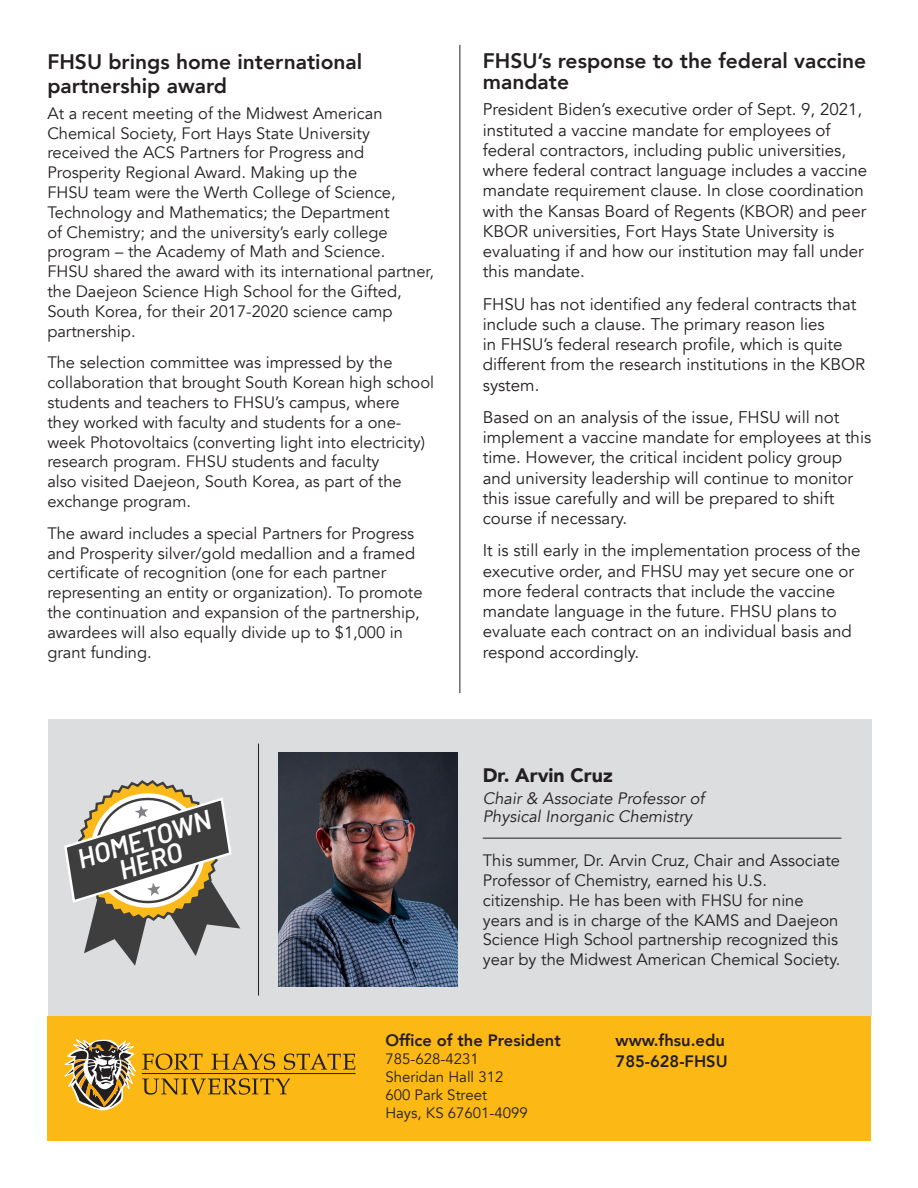
<style>
.page{position:relative;width:918px;height:1188px;background:#fff}
.page>*{position:absolute;margin:0;border:0;box-sizing:border-box;transform-origin:0 0}
.t1{font:italic 600 27.15px/22.4px "Barlow";color:#fff;text-align:center}
.t2{font:800 21px/21px "Avenir";color:#231f20}
.t3{font:900 19.5px "Avenir";color:#231f20}
.t4{font:16.8px/20.2px "Avenir";color:#231f20}
.t5{font:16.5px/19.8px "Avenir";color:#231f20}
.t6{font:italic 16.5px "Avenir";color:#231f20}
.t7{font:800 16.5px "Avenir";color:#231f20}
.t8{font:15px "Avenir";color:#231f20}
</style>
<div class="page">
<div style="left:48px;top:720px;width:823px;height:296px;background:#dcdddf"></div>
<hr style="left:460px;top:45px;width:1px;height:648px;background:#231f20">
<div style="left:48px;top:1016px;width:823px;height:124px;background:#fcb814"></div>
<svg style="left:64px;top:1039px;width:292px;height:72px"></svg>
<hr style="left:483px;top:838px;width:358px;height:1px;background:#231f20">
<img style="left:278px;top:753px;width:179px;height:233px">
<svg style="left:64px;top:780px;width:176px;height:185px"></svg>
<hr style="left:258px;top:744px;width:1px;height:252px;background:#231f20">
<p class="t2" style="left:47px;top:50px;width:316px;line-height:24px">FHSU brings home international partnership award</p>
<p class="t5" style="left:47px;top:103px;width:388px">At a recent meeting of the Midwest American Chemical Society, Fort Hays State University received the ACS Partners for Progress and Prosperity Regional Award. Making up the<br>FHSU team were the Werth College of Science, Technology and Mathematics; the Department<br>of Chemistry; and the university’s early college program – the Academy of Math and Science.<br>FHSU shared the award with its international partner, the Daejeon Science High School for the Gifted, South Korea, for their 2017-2020 science camp partnership.</p>
<p class="t5" style="left:47px;top:353px;width:388px">The selection committee was impressed by the collaboration that brought South Korean high school students and teachers to FHSU’s campus, where they worked with faculty and students for a one&shy;week Photovoltaics (converting light into electricity) research program. FHSU students and faculty<br>also visited Daejeon, South Korea, as part of the exchange program.</p>
<p class="t5" style="left:47px;top:523px;width:377px">The award includes a special Partners for Progress and Prosperity silver/gold medallion and a framed certificate of recognition (one for each partner representing an entity or organization). To promote the continuation and expansion of the partnership, awardees will also equally divide up to $1,000 in grant funding.</p>
<p class="t1" style="left:74px;top:847px;width:140px;rotate:-17deg">HOMETOWN<br>HERO</p>
<p class="t2" style="left:483px;top:50px;width:385px">FHSU’s response to the federal vaccine mandate</p>
<p class="t4" style="left:483px;top:100px;width:386px">President Biden’s executive order of Sept. 9, 2021, instituted a vaccine mandate for employees of federal contractors, including public universities, where federal contract language includes a vaccine mandate requirement clause. In close coordination with the Kansas Board of Regents (KBOR) and peer KBOR universities, Fort Hays State University is evaluating if and how our institution may fall under this mandate.</p>
<p class="t4" style="left:483px;top:294px;width:384px">FHSU has not identified any federal contracts that include such a clause. The primary reason lies<br>in FHSU’s federal research profile, which is quite different from the research institutions in the KBOR system.</p>
<p class="t4" style="left:483px;top:407px;width:390px">Based on an analysis of the issue, FHSU will not implement a vaccine mandate for employees at this time. However, the critical incident policy group and university leadership will continue to monitor this issue carefully and will be prepared to shift course if necessary.</p>
<p class="t4" style="left:483px;top:541px;width:379px">It is still early in the implementation process of the executive order, and FHSU may yet secure one or more federal contracts that include the vaccine mandate language in the future. FHSU plans to evaluate each contract on an individual basis and respond accordingly.</p>
<p class="t3" style="left:483px;top:758px;width:131px">Dr. Arvin Cruz</p>
<p class="t6" style="left:483px;top:789px;width:223px">Chair &amp; Associate Professor of</p>
<p class="t6" style="left:483px;top:807px;width:211px">Physical Inorganic Chemistry</p>
<p class="t5" style="left:483px;top:851px;width:359px">This summer, Dr. Arvin Cruz, Chair and Associate Professor of Chemistry, earned his U.S. citizenship. He has been with FHSU for nine years and is in charge of the KAMS and Daejeon Science High School partnership recognized this year by the Midwest American Chemical Society.</p>
<p class="t7" style="left:385px;top:1028px;width:177px">Office of the President</p>
<p class="t8" style="left:385px;top:1050px;width:95px">785-628-4231</p>
<p class="t8" style="left:385px;top:1068px;width:120px">Sheridan Hall 312</p>
<p class="t8" style="left:385px;top:1086px;width:103px">600 Park Street</p>
<p class="t8" style="left:385px;top:1104px;width:144px">Hays, KS 67601-4099</p>
<p class="t7" style="left:616px;top:1028px;width:111px">www.fhsu.edu</p>
<p class="t7" style="left:616px;top:1049px;width:114px">785-628-FHSU</p>
</div>
